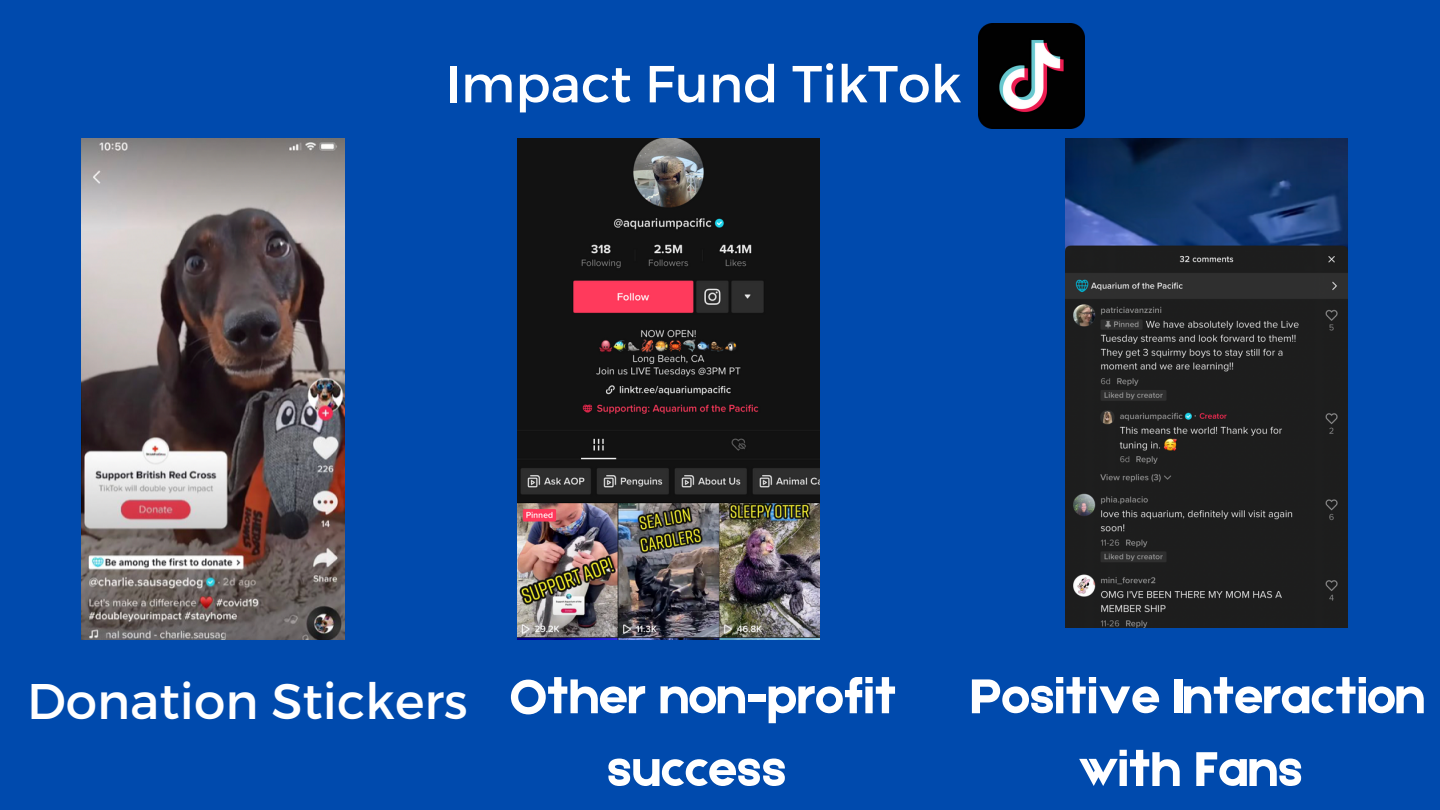
<style>
.page{position:relative;width:1440px;height:810px;background:#004aad}
.page>*{position:absolute;margin:0;border:0;box-sizing:border-box;transform-origin:0 0}
.t1{font:52px/72.8px "Etna";color:#fff;text-align:center}
.t2{font:52px "Montserrat";color:#fff}
.t3{font:50px "Montserrat";color:#fff}
</style>
<div class="page">
<img style="left:978px;top:23px;width:106px;height:106px">
<img style="left:81px;top:139px;width:264px;height:500px">
<img style="left:517px;top:139px;width:302px;height:500px">
<img style="left:1065px;top:139px;width:283px;height:489px">
<p class="t2" style="left:445px;top:50px;width:518px">Impact Fund TikTok</p>
<p class="t3" style="left:27px;top:669px;width:442px">Donation Stickers</p>
<p class="t1" style="left:510px;top:657px;width:388px">Other non-profit success</p>
<p class="t1" style="left:970px;top:657px;width:456px">Positive Interaction with Fans</p>
</div>
